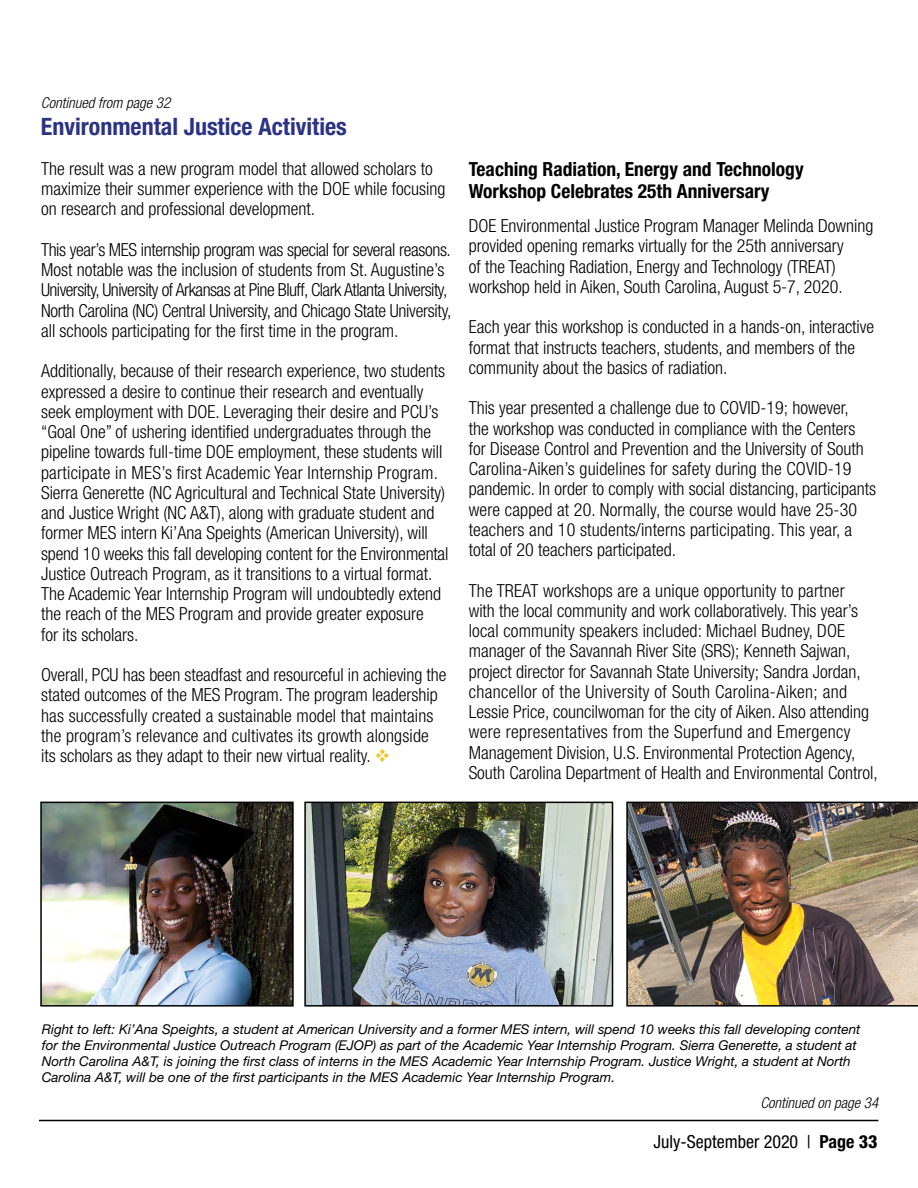
<style>
.page{position:relative;width:918px;height:1188px;background:#fff}
.page>*{position:absolute;margin:0;border:0;box-sizing:border-box;transform-origin:0 0}
.t1{font:700 condensed 24px "Helvetica Neue LT Std";color:#2c3384}
.t2{font:700 condensed 19.5px/22.5px "Helvetica Neue LT Std";color:#000}
.t3{font:300 condensed 18px/20.2px "Helvetica Neue LT Std";color:#000}
.t4{font:condensed 18px "Helvetica Neue LT Std";color:#000}
.t5{font:italic 300 condensed 15px "Helvetica Neue LT Std";color:#000}
.t6{font:italic 13.5px/16.2px "Helvetica Neue LT Std";color:#000}
.s1{color:#f3c727}
.s2{font-weight:700}
.s3{font-weight:800}
</style>
<div class="page">
<hr style="left:39px;top:1120px;width:839px;height:1px;background:#000">
<img style="left:626px;top:802px;width:292px;height:205px">
<img style="left:307px;top:805px;width:303px;height:199px">
<div style="left:304px;top:802px;width:309px;height:205px;border:2px solid #000"></div>
<img style="left:43px;top:805px;width:248px;height:199px">
<div style="left:40px;top:802px;width:254px;height:205px;border:2px solid #000"></div>
<p class="t5" style="left:41px;top:94px;width:131px">Continued from page 32</p>
<h1 class="t1" style="left:41px;top:112px;width:307px">Environmental Justice Activities</h1>
<p class="t3" style="left:41px;top:158px;width:406px">The result was a new program model that allowed scholars to maximize their summer experience with the DOE while focusing on research and professional development.</p>
<p class="t3" style="left:41px;top:239px;width:412px">This year’s MES internship program was special for several reasons.<br>Most notable was the inclusion of students from St. Augustine’s University, University of Arkansas at Pine Bluff, Clark Atlanta University, North Carolina (NC) Central University, and Chicago State University, all schools participating for the first time in the program.</p>
<p class="t3" style="left:41px;top:361px;width:409px">Additionally, because of their research experience, two students expressed a desire to continue their research and eventually seek employment with DOE. Leveraging their desire and PCU’s “Goal One” of ushering identified undergraduates through the pipeline towards full-time DOE employment, these students will participate in MES’s first Academic Year Internship Program.<br>Sierra Generette (NC Agricultural and Technical State University) and Justice Wright (NC A&amp;T), along with graduate student and former MES intern Ki’Ana Speights (American University), will spend 10 weeks this fall developing content for the Environmental Justice Outreach Program, as it transitions to a virtual format.<br>The Academic Year Internship Program will undoubtedly extend the reach of the MES Program and provide greater exposure<br>for its scholars.</p>
<p class="t3" style="left:41px;top:664px;width:407px">Overall, PCU has been steadfast and resourceful in achieving the stated outcomes of the MES Program. The program leadership has successfully created a sustainable model that maintains the program’s relevance and cultivates its growth alongside its scholars as they adapt to their new virtual reality. <span class="s1">❖</span></p>
<p class="t2" style="left:469px;top:157px;width:337px">Teaching Radiation, Energy and Technology<br>Workshop Celebrates 25th Anniversary</p>
<p class="t3" style="left:469px;top:216px;width:406px">DOE Environmental Justice Program Manager Melinda Downing provided opening remarks virtually for the 25th anniversary<br>of the Teaching Radiation, Energy and Technology (TREAT) workshop held in Aiken, South Carolina, August 5-7, 2020.</p>
<p class="t3" style="left:469px;top:317px;width:407px">Each year this workshop is conducted in a hands-on, interactive format that instructs teachers, students, and members of the community about the basics of radiation.</p>
<p class="t3" style="left:469px;top:398px;width:409px">This year presented a challenge due to COVID-19; however,<br>the workshop was conducted in compliance with the Centers for Disease Control and Prevention and the University of South Carolina-Aiken’s guidelines for safety during the COVID-19 pandemic. In order to comply with social distancing, participants were capped at 20. Normally, the course would have 25-30 teachers and 10 students/interns participating. This year, a total of 20 teachers participated.</p>
<p class="t3" style="left:469px;top:580px;width:411px">The TREAT workshops are a unique opportunity to partner<br>with the local community and work collaboratively. This year’s local community speakers included: Michael Budney, DOE manager of the Savannah River Site (SRS); Kenneth Sajwan, project director for Savannah State University; Sandra Jordan, chancellor of the University of South Carolina-Aiken; and Lessie Price, councilwoman for the city of Aiken. Also attending were representatives from the Superfund and Emergency Management Division, U.S. Environmental Protection Agency, South Carolina Department of Health and Environmental Control,</p>
<p class="t6" style="left:42px;top:1021px;width:820px">Right to left: Ki’Ana Speights, a student at American University and a former MES intern, will spend 10 weeks this fall developing content for the Environmental Justice Outreach Program (EJOP) as part of the Academic Year Internship Program. Sierra Generette, a student at North Carolina A&amp;T, is joining the first class of interns in the MES Academic Year Internship Program. Justice Wright, a student at North Carolina A&amp;T, will be one of the first participants in the MES Academic Year Internship Program.</p>
<p class="t5" style="left:760px;top:1094px;width:119px">Continued on page 34</p>
<p class="t4" style="left:653px;top:1131px;width:226px">July-September 2020 | <span class="s2">Page</span> <span class="s3">33</span></p>
</div>
